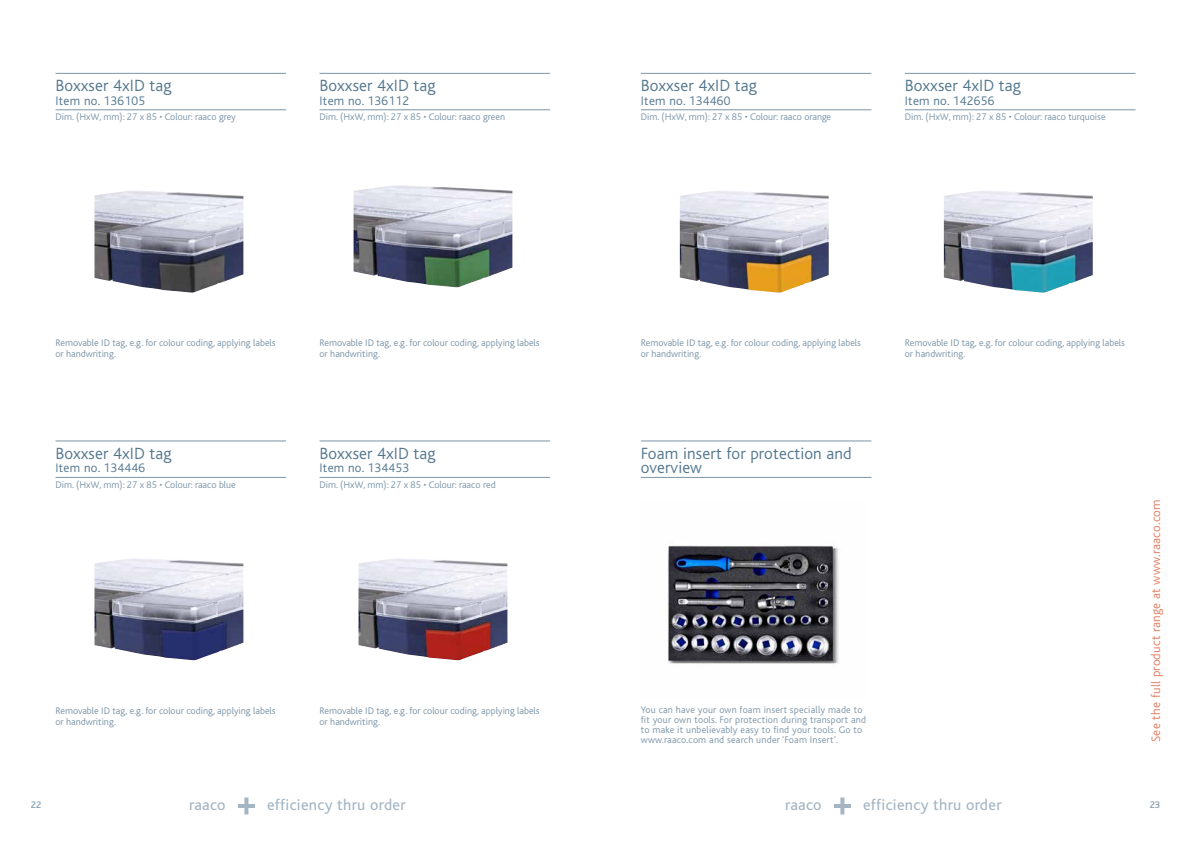
<style>
.page{position:relative;width:1191px;height:842px;background:#fff}
.page>*{position:absolute;margin:0;border:0;box-sizing:border-box;transform-origin:0 0}
.t1{font:300 17px/14px "Bliss";letter-spacing:.01em;color:#54778e}
.t2{font:16px "Bliss";letter-spacing:.02em;color:#a5b5c3}
.t3{font:300 13px "Bliss";letter-spacing:.02em;color:#54778e}
.t4{font:300 13px "Bliss";letter-spacing:.02em;color:#e17f63}
.t5{font:300 10px/11px "Bliss";color:#7b94a7}
.t6{font:300 10px/10px "Bliss";letter-spacing:.02em;color:#7b94a7}
.t7{font:10px "Bliss";color:#7b94a7}
</style>
<div class="page">
<hr style="left:834px;top:804px;width:17px;height:4px;background:#a5b5c3">
<svg style="left:840px;top:797px;width:4px;height:17px"></svg>
<hr style="left:238px;top:804px;width:17px;height:4px;background:#a5b5c3">
<svg style="left:244px;top:797px;width:4px;height:17px"></svg>
<hr style="left:319px;top:73px;width:231px;height:1px;background:#7b94a7">
<hr style="left:56px;top:73px;width:230px;height:1px;background:#7b94a7">
<hr style="left:56px;top:441px;width:230px;height:1px;background:#7b94a7">
<hr style="left:319px;top:110px;width:231px;height:1px;background:#7b94a7">
<hr style="left:56px;top:110px;width:230px;height:1px;background:#7b94a7">
<hr style="left:56px;top:477px;width:230px;height:1px;background:#7b94a7">
<hr style="left:905px;top:73px;width:230px;height:1px;background:#7b94a7">
<hr style="left:641px;top:73px;width:230px;height:1px;background:#7b94a7">
<hr style="left:641px;top:441px;width:230px;height:1px;background:#7b94a7">
<hr style="left:905px;top:110px;width:230px;height:1px;background:#7b94a7">
<hr style="left:641px;top:110px;width:230px;height:1px;background:#7b94a7">
<hr style="left:641px;top:477px;width:230px;height:1px;background:#7b94a7">
<hr style="left:319px;top:477px;width:231px;height:1px;background:#7b94a7">
<hr style="left:319px;top:441px;width:231px;height:1px;background:#7b94a7">
<img style="left:944px;top:191px;width:148px;height:102px">
<img style="left:680px;top:191px;width:148px;height:102px">
<img style="left:668px;top:545px;width:171px;height:119px">
<img style="left:353px;top:185px;width:159px;height:102px">
<img style="left:94px;top:191px;width:149px;height:102px">
<img style="left:94px;top:559px;width:149px;height:101px">
<img style="left:358px;top:559px;width:149px;height:101px">
<h1 class="t1" style="left:56px;top:79px;width:117px">Boxxser 4xID tag</h1>
<h3 class="t3" style="left:56px;top:94px;width:91px">Item no. 136105</h3>
<p class="t5" style="left:56px;top:111px;width:182px">Dim. (HxW, mm): 27 x 85 • Colour: raaco grey</p>
<h1 class="t1" style="left:319px;top:79px;width:117px">Boxxser 4xID tag</h1>
<h3 class="t3" style="left:319px;top:94px;width:91px">Item no. 136112</h3>
<p class="t5" style="left:319px;top:111px;width:187px">Dim. (HxW, mm): 27 x 85 • Colour: raaco green</p>
<h1 class="t1" style="left:641px;top:79px;width:117px">Boxxser 4xID tag</h1>
<h3 class="t3" style="left:641px;top:94px;width:91px">Item no. 134460</h3>
<p class="t5" style="left:641px;top:111px;width:192px">Dim. (HxW, mm): 27 x 85 • Colour: raaco orange</p>
<h1 class="t1" style="left:905px;top:79px;width:117px">Boxxser 4xID tag</h1>
<h3 class="t3" style="left:905px;top:94px;width:91px">Item no. 142656</h3>
<p class="t5" style="left:905px;top:111px;width:202px">Dim. (HxW, mm): 27 x 85 • Colour: raaco turquoise</p>
<p class="t5" style="left:56px;top:337px;width:222px">Removable ID tag, e.g. for colour coding, applying labels or handwriting.</p>
<p class="t5" style="left:319px;top:337px;width:222px">Removable ID tag, e.g. for colour coding, applying labels or handwriting.</p>
<p class="t5" style="left:641px;top:337px;width:222px">Removable ID tag, e.g. for colour coding, applying labels or handwriting.</p>
<p class="t5" style="left:905px;top:337px;width:222px">Removable ID tag, e.g. for colour coding, applying labels or handwriting.</p>
<h1 class="t1" style="left:56px;top:446px;width:117px">Boxxser 4xID tag</h1>
<h3 class="t3" style="left:56px;top:461px;width:91px">Item no. 134446</h3>
<p class="t5" style="left:56px;top:479px;width:182px">Dim. (HxW, mm): 27 x 85 • Colour: raaco blue</p>
<h1 class="t1" style="left:319px;top:446px;width:117px">Boxxser 4xID tag</h1>
<h3 class="t3" style="left:319px;top:461px;width:91px">Item no. 134453</h3>
<p class="t5" style="left:319px;top:479px;width:178px">Dim. (HxW, mm): 27 x 85 • Colour: raaco red</p>
<h1 class="t1" style="left:641px;top:446px;width:212px">Foam insert for protection and overview</h1>
<p class="t5" style="left:56px;top:705px;width:222px">Removable ID tag, e.g. for colour coding, applying labels or handwriting.</p>
<p class="t5" style="left:319px;top:705px;width:222px">Removable ID tag, e.g. for colour coding, applying labels or handwriting.</p>
<p class="t6" style="left:641px;top:705px;width:227px">You can have your own foam insert specially made to fit your own tools. For protection during transport and to make it unbelievably easy to find your tools. Go to www.raaco.com and search under ‘Foam Insert’.</p>
<h3 class="t4" style="left:1149px;top:742px;width:244px;rotate:-90deg">See the full product range at www.raaco.com</h3>
<h2 class="t2" style="left:189px;top:797px;width:38px">raaco</h2>
<h2 class="t2" style="left:267px;top:797px;width:140px">efficiency thru order</h2>
<h2 class="t2" style="left:785px;top:797px;width:38px">raaco</h2>
<h2 class="t2" style="left:863px;top:797px;width:140px">efficiency thru order</h2>
<p class="t7" style="left:31px;top:799px;width:12px">22</p>
<p class="t7" style="left:1149px;top:799px;width:12px">23</p>
</div>
